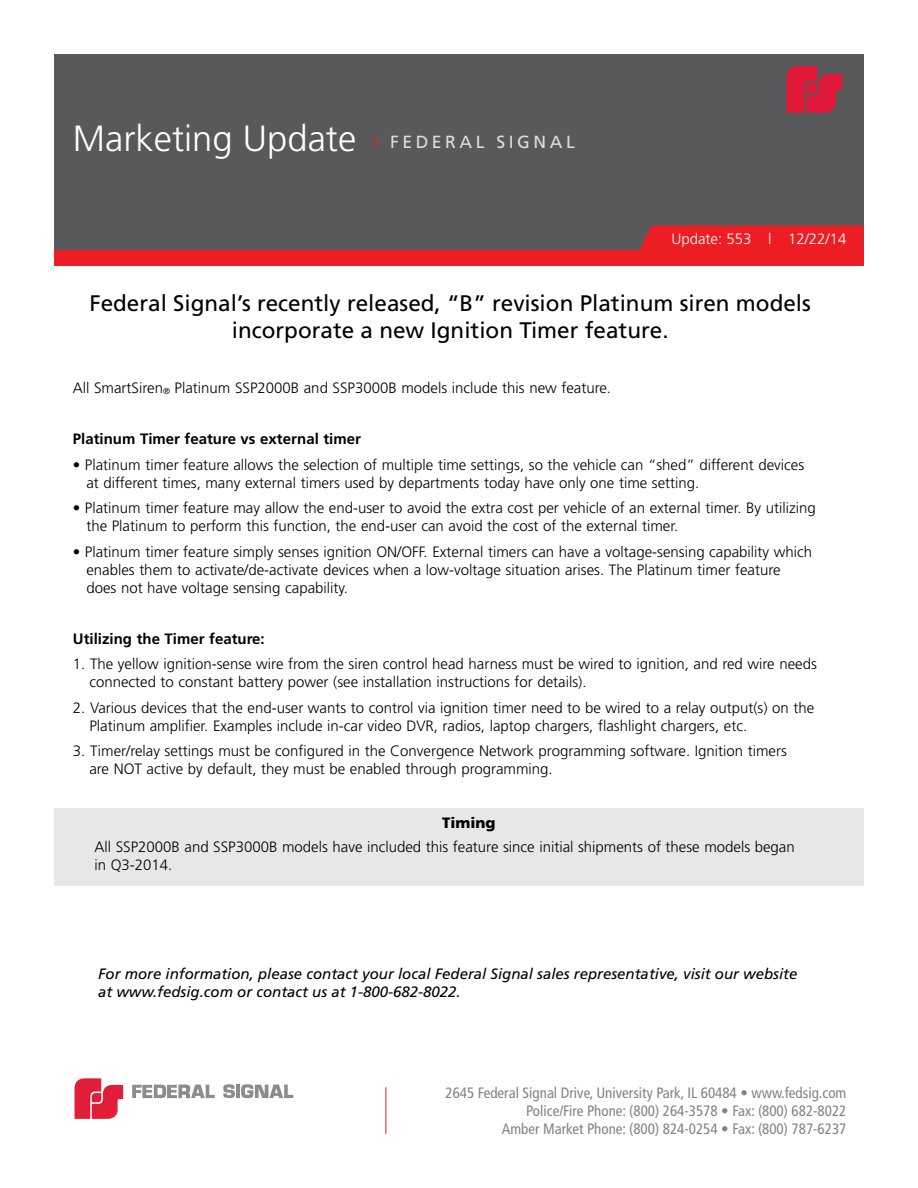
<style>
.page{position:relative;width:918px;height:1188px;background:#fff}
.page>*{position:absolute;margin:0;border:0;box-sizing:border-box;transform-origin:0 0}
.t1{font:300 36.45px "Frutiger";color:#fff}
.t2{font:22.5px/27px "Frutiger";color:#000;text-align:center}
.t3{font:17.55px "Frutiger";letter-spacing:.2em;color:#dcddde}
.t4{font:300 15px/18px "Frutiger";color:#000}
.t5{font:condensed 15px/18px "Frutiger";color:#808384;text-align:right}
.t6{font:italic 15px/18px "Frutiger";color:#000}
.t7{font:700 15px "Frutiger";color:#000}
.t8{font:300 15px "Frutiger";color:#fff}
.t9{font:900 15px "Frutiger";color:#000}
.s1{font-family:"Letter Gothic Std";font-weight:700;font-size:15.6px;color:#ed1d24}
.s2{font-size:8.7px}
</style>
<div class="page">
<div style="left:54px;top:225px;width:810px;height:41px;background:#ed1d24"></div>
<div style="left:54px;top:54px;width:810px;height:196px;background:#58595b"></div>
<svg style="left:786px;top:66px;width:56px;height:47px"></svg>
<svg style="left:640px;top:225px;width:224px;height:25px;background:#e61f26"></svg>
<hr style="left:386px;top:1087px;width:1px;height:47px;background:#ed1d24">
<svg style="left:75px;top:1078px;width:48px;height:41px"></svg>
<svg style="left:223px;top:1084px;width:12px;height:14px"></svg>
<hr style="left:236px;top:1085px;width:4px;height:13px;background:#8c8c8c">
<svg style="left:241px;top:1084px;width:52px;height:14px"></svg>
<svg style="left:132px;top:1085px;width:83px;height:13px"></svg>
<div style="left:54px;top:809px;width:810px;height:77px;background:#e6e7e8"></div>
<h1 class="t1" style="left:73px;top:118px;width:285px">Marketing Update</h1>
<p class="t3" style="left:371px;top:132px;width:205px"><span class="s1">&gt;</span> FEDERAL SIGNAL</p>
<p class="t8" style="left:671px;top:231px;width:177px">Update: 553 l 12/22/14</p>
<h2 class="t2" style="left:89px;top:289px;width:723px">Federal Signal’s recently released, “B” revision Platinum siren models incorporate a new Ignition Timer feature.</h2>
<p class="t4" style="left:73px;top:379px;width:540px">All SmartSiren<span class="s2">®</span> Platinum SSP2000B and SSP3000B models include this new feature.</p>
<p class="t7" style="left:73px;top:430px;width:290px">Platinum Timer feature vs external timer</p>
<p class="t4" style="left:86px;top:455px;width:719px;text-indent:-14px">• Platinum timer feature allows the selection of multiple time settings, so the vehicle can “shed” different devices at different times, many external timers used by departments today have only one time setting.</p>
<p class="t4" style="left:86px;top:499px;width:731px;text-indent:-14px">• Platinum timer feature may allow the end-user to avoid the extra cost per vehicle of an external timer. By utilizing the Platinum to perform this function, the end-user can avoid the cost of the external timer.</p>
<p class="t4" style="left:86px;top:542px;width:727px;text-indent:-14px">• Platinum timer feature simply senses ignition ON/OFF. External timers can have a voltage-sensing capability which enables them to activate/de-activate devices when a low-voltage situation arises. The Platinum timer feature does not have voltage sensing capability.</p>
<p class="t7" style="left:73px;top:630px;width:193px">Utilizing the Timer feature:</p>
<p class="t4" style="left:89px;top:655px;width:729px;text-indent:-16px">1. The yellow ignition-sense wire from the siren control head harness must be wired to ignition, and red wire needs connected to constant battery power (see installation instructions for details).</p>
<p class="t4" style="left:89px;top:698px;width:726px;text-indent:-16px">2. Various devices that the end-user wants to control via ignition timer need to be wired to a relay output(s) on the<br>Platinum amplifier. Examples include in-car video DVR, radios, laptop chargers, flashlight chargers, etc.</p>
<p class="t4" style="left:89px;top:742px;width:699px;text-indent:-16px">3. Timer/relay settings must be configured in the Convergence Network programming software. Ignition timers are NOT active by default, they must be enabled through programming.</p>
<p class="t9" style="left:442px;top:814px;width:55px">Timing</p>
<p class="t4" style="left:95px;top:838px;width:702px">All SSP2000B and SSP3000B models have included this feature since initial shipments of these models began in Q3-2014.</p>
<p class="t6" style="left:98px;top:965px;width:701px">For more information, please contact your local Federal Signal sales representative, visit our website at www.fedsig.com or contact us at 1-800-682-8022.</p>
<p class="t5" style="left:446px;top:1084px;width:402px">2645 Federal Signal Drive, University Park, IL 60484 • www.fedsig.com<br>Police/Fire Phone: (800) 264-3578 • Fax: (800) 682-8022<br>Amber Market Phone: (800) 824-0254 • Fax: (800) 787-6237</p>
</div>
